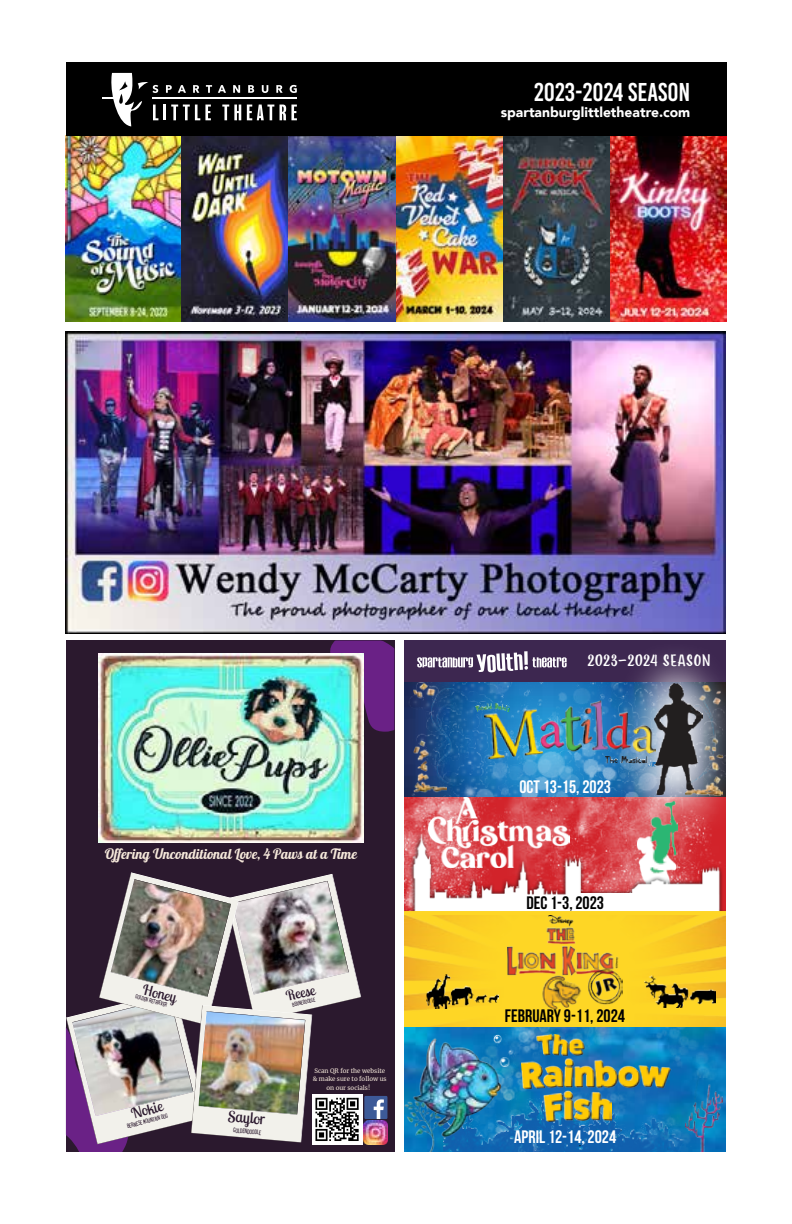
<style>
.page{position:relative;width:792px;height:1224px;background:#fff}
.page>*{position:absolute;margin:0;border:0;box-sizing:border-box;transform-origin:0 0}
.t1{font:25.8px "Bebas Kai";color:#fff}
.t2{font:700 18px "Bebas Neue";color:#fff}
.t3{font:700 18px "Bebas Neue";color:#000}
.t4{font:15.6px "Lobster Two";color:#2b192e}
.t5{font:15.4px "Eds Market Narrow";letter-spacing:.05em;color:#fff}
.t6{font:14.8px "Lobster Two";color:#2b192e}
.t7{font:14.4px "Lobster Two";color:#2b192e}
.t8{font:14px "Lobster";color:#f5e8da}
.t9{font:14px "Lobster Two";color:#2b192e}
.t10{font:900 13.8px "Avenir";color:#fff}
.t11{font:6.2px/8.2px "Merriweather";color:#f5e8da;text-align:center}
.t12{font:5.6px "Hey Gotcha";color:#2b192e}
.t13{font:5.4px "Hey Gotcha";color:#2b192e}
.t14{font:5.2px "Hey Gotcha";color:#2b192e}
</style>
<div class="page">
<div style="left:66px;top:641px;width:328px;height:511px;background:#2b192e"></div>
<svg style="left:330px;top:641px;width:64px;height:91px;background:#692583"></svg>
<img style="left:99px;top:653px;width:264px;height:190px">
<div style="left:312px;top:1094px;width:50px;height:50px;background:#fff"></div>
<div style="left:364px;top:1096px;width:23px;height:23px;background:#3d5a98"></div>
<svg style="left:374px;top:1099px;width:10px;height:20px"></svg>
<img style="left:364px;top:1121px;width:23px;height:23px">
<img style="left:66px;top:872px;width:295px;height:280px">
<img style="left:66px;top:331px;width:660px;height:303px">
<img style="left:66px;top:135px;width:660px;height:186px">
<div style="left:66px;top:62px;width:660px;height:73px;background:#000"></div>
<hr style="left:152px;top:97px;width:145px;height:2px;background:#fff">
<svg style="left:164px;top:105px;width:47px;height:15px"></svg>
<svg style="left:222px;top:105px;width:19px;height:15px"></svg>
<svg style="left:247px;top:105px;width:27px;height:15px"></svg>
<svg style="left:280px;top:105px;width:17px;height:15px"></svg>
<svg style="left:103px;top:73px;width:55px;height:53px"></svg>
<svg style="left:166px;top:85px;width:6px;height:8px"></svg>
<svg style="left:178px;top:85px;width:8px;height:8px"></svg>
<svg style="left:193px;top:85px;width:6px;height:8px"></svg>
<svg style="left:206px;top:85px;width:6px;height:8px"></svg>
<svg style="left:218px;top:85px;width:8px;height:8px"></svg>
<svg style="left:233px;top:85px;width:7px;height:8px"></svg>
<svg style="left:248px;top:85px;width:6px;height:8px"></svg>
<svg style="left:262px;top:85px;width:6px;height:8px"></svg>
<svg style="left:276px;top:85px;width:7px;height:8px"></svg>
<svg style="left:290px;top:85px;width:7px;height:8px"></svg>
<img style="left:405px;top:919px;width:321px;height:233px">
<img style="left:405px;top:682px;width:206px;height:149px">
<div style="left:405px;top:641px;width:321px;height:41px;background:#3d2750"></div>
<svg style="left:417px;top:651px;width:150px;height:21px"></svg>
<img style="left:447px;top:1098px;width:239px;height:54px">
<svg style="left:611px;top:654px;width:115px;height:177px"></svg>
<img style="left:654px;top:684px;width:48px;height:111px">
<img style="left:484px;top:700px;width:171px;height:58px">
<img style="left:475px;top:704px;width:34px;height:8px">
<img style="left:606px;top:756px;width:49px;height:11px">
<img style="left:446px;top:688px;width:20px;height:97px">
<img style="left:673px;top:688px;width:13px;height:97px">
<img style="left:413px;top:684px;width:33px;height:113px">
<img style="left:686px;top:685px;width:37px;height:112px">
<img style="left:428px;top:797px;width:141px;height:34px">
<img style="left:637px;top:801px;width:40px;height:30px">
<div style="left:405px;top:831px;width:321px;height:88px;background:#000;opacity:.75"></div>
<img style="left:578px;top:893px;width:56px;height:22px">
<img style="left:493px;top:1034px;width:23px;height:33px">
<img style="left:405px;top:1095px;width:42px;height:57px">
<img style="left:686px;top:1073px;width:37px;height:79px">
<img style="left:408px;top:1036px;width:97px;height:102px">
<img style="left:521px;top:1034px;width:151px;height:55px">
<img style="left:543px;top:1066px;width:68px;height:55px">
<img style="left:508px;top:916px;width:114px;height:93px">
<img style="left:426px;top:975px;width:73px;height:34px">
<img style="left:644px;top:976px;width:71px;height:32px">
<h1 class="t1" style="left:534px;top:78px;width:158px">2023-2024 SEASON</h1>
<h3 class="t10" style="left:501px;top:100px;width:191px">spartanburglittletheatre.com</h3>
<h3 class="t8" style="left:105px;top:845px;width:254px">Offering Unconditional Love, 4 Paws at a Time</h3>
<h3 class="t7" style="left:145px;top:980px;width:36px;rotate:14deg">Honey</h3>
<p class="t14" style="left:137px;top:993px;width:34px;rotate:15deg">GOLDEN RETRIEVER</p>
<h3 class="t6" style="left:129px;top:1105px;width:33px;rotate:-15deg">Nokie</h3>
<p class="t13" style="left:126px;top:1123px;width:43px;rotate:-15deg">BERNESE MOUNTAIN DOG</p>
<h3 class="t9" style="left:284px;top:987px;width:31px;rotate:-13deg">Reese</h3>
<p class="t14" style="left:292px;top:1002px;width:25px;rotate:-13deg">BERNEDOODLE</p>
<h3 class="t4" style="left:229px;top:1106px;width:39px;rotate:5deg">Saylor</h3>
<p class="t12" style="left:234px;top:1127px;width:29px;rotate:5deg">GOLDENDOODLE</p>
<p class="t11" style="left:313px;top:1067px;width:75px">Scan QR for the website &amp; make sure to follow us on our socials!</p>
<h3 class="t5" style="left:587px;top:650px;width:125px">2023-2024 SEASON</h3>
<h2 class="t2" style="left:519px;top:777px;width:93px">OCT 13-15, 2023</h2>
<h2 class="t3" style="left:526px;top:893px;width:79px">DEC 1-3, 2023</h2>
<h2 class="t3" style="left:505px;top:1006px;width:122px">FEBRUARY 9-11, 2024</h2>
<h2 class="t2" style="left:514px;top:1127px;width:103px">APRIL 12-14, 2024</h2>
</div>
